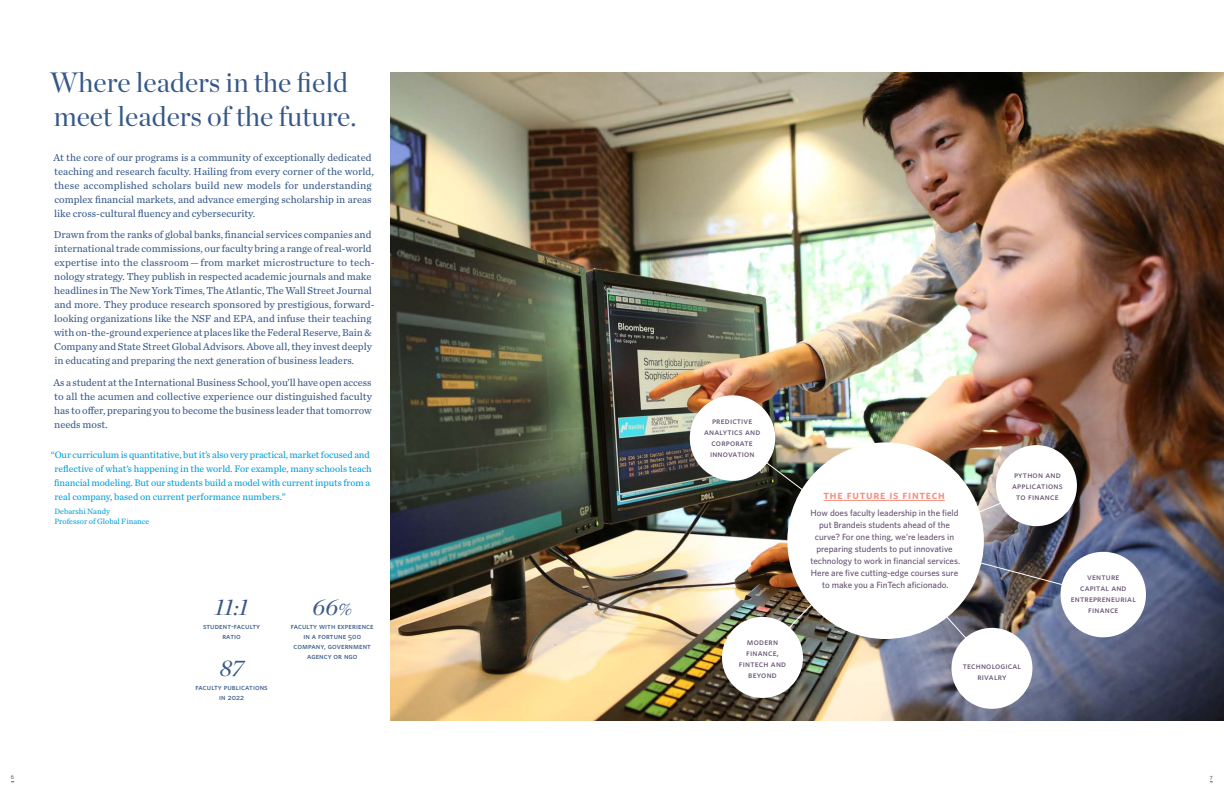
<style>
.page{position:relative;width:1224px;height:792px;background:#fff}
.page>*{position:absolute;margin:0;border:0;box-sizing:border-box;transform-origin:0 0}
.H1--Chronicle_SECTION_TITLES{font:28px/34px "Chronicle Display";color:#365888}
.stats_--__numbers{font:italic 23px "Chronicle Display";color:#365888}
.sidebar_headers--whitney_underline{font:600 12px "Whitney";letter-spacing:.06em;color:#f58e7d}
.text_for_H1--Chronicle_G2{font:10.5px/14px "Chronicle Text G2";color:#365888}
.quotes--cyan{font:9.8px/14px "Chronicle Text G2";letter-spacing:-.01em;color:#009cd8}
.sidebar_text---Whitney{font:500 9px/12px "Whitney";color:#655472;text-align:center}
.H3_--_Whitney_smallcap{font:500 9px/11px "Whitney";letter-spacing:.02em;color:#655472;text-align:center}
.stats_--_tags{font:500 8px/10px "Whitney";letter-spacing:.01em;color:#365888;text-align:center}
.quoter--cyan{font:8px/10px "Chronicle Text G2";color:#009cd8}
.t1{font:500 6px "Whitney";color:#60576f}
.s1{font-size:17px}
</style>
<div class="page">
<img style="left:390px;top:72px;width:834px;height:648px">
<img style="left:729px;top:434px;width:347px;height:248px">
<hr style="left:824px;top:500px;width:121px;height:1px;background:#f58e7d">
<div style="left:996px;top:445px;width:81px;height:81px;background:#fff;border-radius:50%"></div>
<div style="left:951px;top:628px;width:81px;height:81px;background:#fff;border-radius:50%"></div>
<div style="left:1060px;top:552px;width:86px;height:85px;background:#fff;border-radius:50%"></div>
<div style="left:690px;top:395px;width:85px;height:86px;background:#fff;border-radius:50%"></div>
<div style="left:722px;top:617px;width:81px;height:81px;background:#fff;border-radius:50%"></div>
<p class="H1--Chronicle_SECTION_TITLES" style="left:50px;top:63px;width:308px">Where leaders in the field meet leaders of the future.</p>
<p class="text_for_H1--Chronicle_G2" style="left:53px;top:150px;width:322px">At the core of our programs is a community of exceptionally dedicated teaching and research faculty. Hailing from every corner of the world, these accomplished scholars build new models for understanding complex financial markets, and advance emerging scholarship in areas like cross-cultural fluency and cybersecurity.</p>
<p class="text_for_H1--Chronicle_G2" style="left:54px;top:227px;width:322px">Drawn from the ranks of global banks, financial services companies and international trade commissions, our faculty bring a range of real-world expertise into the classroom — from market microstructure to tech&shy;nology strategy. They publish in respected academic journals and make headlines in The New York Times, The Atlantic, The Wall Street Journal and more. They produce research sponsored by prestigious, forward&shy;looking organizations like the NSF and EPA, and infuse their teaching with on-the-ground experience at places like the Federal Reserve, Bain &amp; Company and State Street Global Advisors. Above all, they invest deeply in educating and preparing the next generation of business leaders.</p>
<p class="text_for_H1--Chronicle_G2" style="left:53px;top:374px;width:320px;text-align:justify">As a student at the International Business School, you’ll have open access to all the acumen and collective experience our distinguished faculty has to offer, preparing you to become the business leader that tomorrow needs most.</p>
<p class="quotes--cyan" style="left:54px;top:447px;width:319px;text-indent:-3px">“Our curriculum is quantitative, but it’s also very practical, market focused and reflective of what’s happening in the world. For example, many schools teach financial modeling. But our students build a model with current inputs from a real company, based on current performance numbers.”</p>
<p class="quoter--cyan" style="left:54px;top:506px;width:97px">Debarshi Nandy<br>Professor of Global Finance</p>
<p class="stats_--__numbers" style="left:215px;top:589px;width:35px">11:1</p>
<p class="stats_--_tags" style="left:203px;top:621px;width:59px">student-faculty ratio</p>
<p class="stats_--__numbers" style="left:220px;top:650px;width:25px">87</p>
<p class="stats_--_tags" style="left:196px;top:683px;width:74px">faculty publications in 2022</p>
<p class="stats_--__numbers" style="left:313px;top:589px;width:41px">66<span class="s1">%</span></p>
<p class="stats_--_tags" style="left:291px;top:621px;width:84px">Faculty with experience in a Fortune 500 company, government agency or NGO</p>
<p class="H3_--_Whitney_smallcap" style="left:704px;top:415px;width:58px">predictive analytics and corporate innovation</p>
<p class="H3_--_Whitney_smallcap" style="left:739px;top:636px;width:49px">modern finance, fintech and beyond</p>
<p class="sidebar_headers--whitney_underline" style="left:824px;top:487px;width:123px">THE FUTURE IS FINTECH</p>
<p class="sidebar_text---Whitney" style="left:810px;top:506px;width:151px">How does faculty leadership in the field put Brandeis students ahead of the curve? For one thing, we’re leaders in preparing students to put innovative technology to work in financial services.<br>Here are five cutting-edge courses sure to make you a FinTech aficionado.</p>
<p class="H3_--_Whitney_smallcap" style="left:1012px;top:469px;width:52px">python and applications to finance</p>
<p class="H3_--_Whitney_smallcap" style="left:1071px;top:571px;width:67px">venture<br>capital and entrepreneurial finance</p>
<p class="H3_--_Whitney_smallcap" style="left:963px;top:660px;width:60px">technological rivalry</p>
<p class="t1" style="left:11px;top:773px;width:5px">6</p>
<p class="t1" style="left:1210px;top:773px;width:4px">7</p>
</div>
